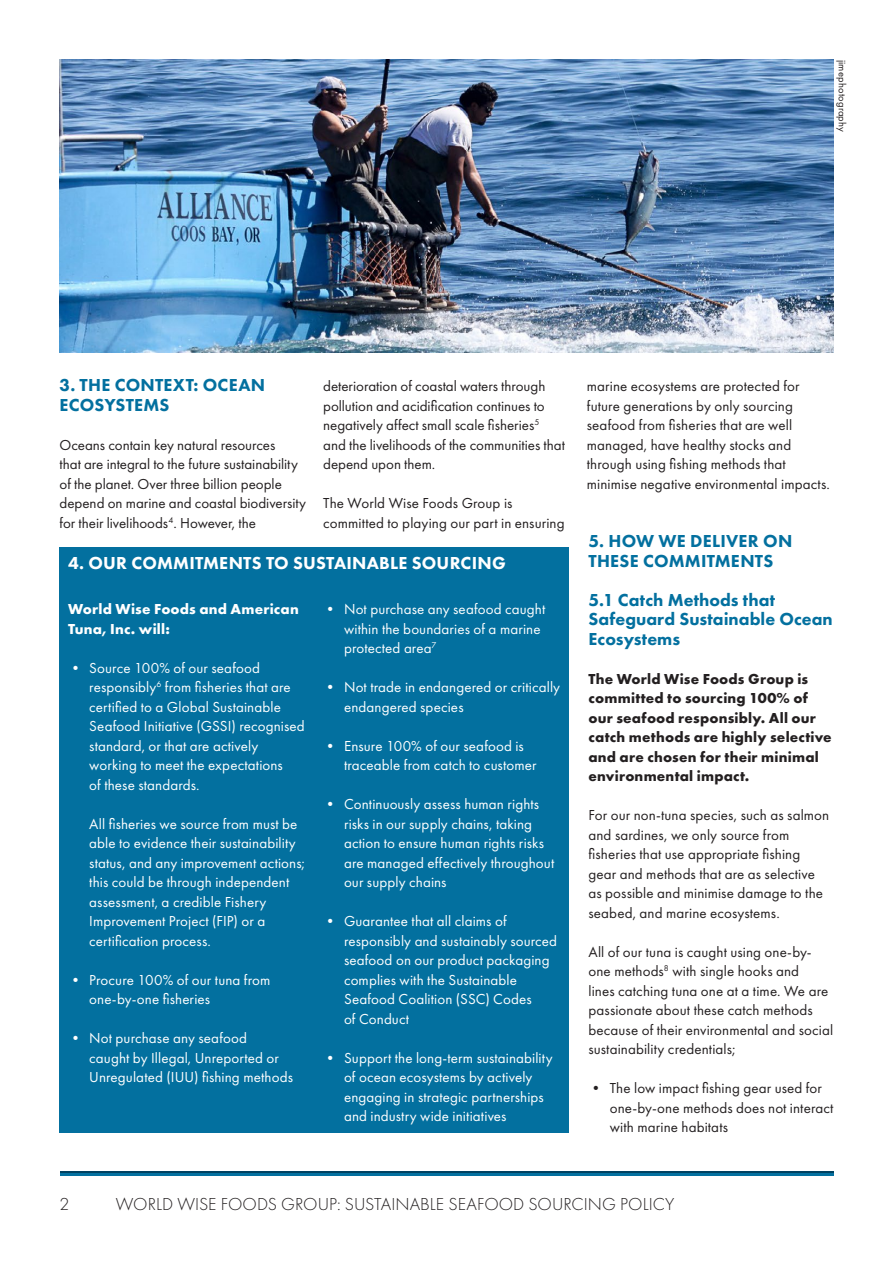
<style>
.page{position:relative;width:893px;height:1263px;background:#fff}
.page>*{position:absolute;margin:0;border:0;box-sizing:border-box;transform-origin:0 0}
.B_head{font:800 18px/19.5px "Futura PT";letter-spacing:.01em;color:#03709f}
.c_head{font:800 18px/19.5px "Futura PT";letter-spacing:.005em;color:#03709f}
.t1{font:300 18px "Futura PT";color:#231f20}
.B_head-2{font:800 18px "Futura PT";letter-spacing:.01em;color:#fff}
.t2{font:15px/19.5px "Futura PT";letter-spacing:.01em;color:#fff}
.Body{font:15px/19.5px "Futura PT";letter-spacing:.005em;color:#231f20}
.Body-2{font:700 15px/19.5px "Futura PT";letter-spacing:.015em;color:#231f20}
.Body-3{font:700 15px/19.5px "Futura PT";letter-spacing:.01em;color:#fff}
.Body-4{font:10.5px "Futura PT";letter-spacing:.02em;color:#231f20}
</style>
<div class="page">
<hr style="left:60px;top:1171px;width:773px;height:2px;background:#004161">
<hr style="left:60px;top:1173px;width:773px;height:3px;background:#03709f">
<div style="left:60px;top:547px;width:509px;height:585px;background:#03709f"></div>
<img style="left:60px;top:60px;width:773px;height:292px">
<p class="Body-4" style="left:849px;top:60px;width:74px;rotate:90deg">jimephotography</p>
<p class="B_head" style="left:60px;top:375px;width:207px">3. THE CONTEXT: OCEAN<br>ECOSYSTEMS</p>
<p class="Body" style="left:60px;top:435px;width:248px">Oceans contain key natural resources<br>that are integral to the future sustainability of the planet. Over three billion people depend on marine and coastal biodiversity for their livelihoods<sup>4</sup>. However, the</p>
<p class="Body" style="left:323px;top:376px;width:243px">deterioration of coastal waters through pollution and acidification continues to negatively affect small scale fisheries<sup>5 </sup>and the livelihoods of the communities that depend upon them.</p>
<p class="Body" style="left:323px;top:493px;width:243px">The World Wise Foods Group is committed to playing our part in ensuring</p>
<p class="B_head-2" style="left:68px;top:552px;width:439px">4. OUR COMMITMENTS TO SUSTAINABLE SOURCING</p>
<p class="Body-3" style="left:68px;top:599px;width:232px">World Wise Foods and American<br>Tuna, Inc. will:</p>
<p class="t2" style="left:89px;top:658px;width:217px;text-indent:-21px">• Source 100% of our seafood responsibly<sup>6</sup> from fisheries that are certified to a Global Sustainable<br>Seafood Initiative (GSSI) recognised standard, or that are actively working to meet the expectations<br>of these standards.</p>
<p class="t2" style="left:89px;top:814px;width:217px">All fisheries we source from must be able to evidence their sustainability status, and any improvement actions; this could be through independent assessment, a credible Fishery Improvement Project (FIP) or a certification process.</p>
<p class="t2" style="left:89px;top:970px;width:183px;text-indent:-21px">• Procure 100% of our tuna from one-by-one fisheries</p>
<p class="t2" style="left:89px;top:1028px;width:205px;text-indent:-21px">• Not purchase any seafood<br>caught by Illegal, Unreported or<br>Unregulated (IUU) fishing methods</p>
<p class="t2" style="left:344px;top:599px;width:203px;text-indent:-21px">• Not purchase any seafood caught within the boundaries of a marine protected area<sup>7</sup></p>
<p class="t2" style="left:344px;top:677px;width:218px;text-indent:-21px">• Not trade in endangered or critically endangered species</p>
<p class="t2" style="left:344px;top:736px;width:194px;text-indent:-21px">• Ensure 100% of our seafood is traceable from catch to customer</p>
<p class="t2" style="left:344px;top:794px;width:212px;text-indent:-21px">• Continuously assess human rights risks in our supply chains, taking action to ensure human rights risks are managed effectively throughout our supply chains</p>
<p class="t2" style="left:344px;top:911px;width:215px;text-indent:-21px">• Guarantee that all claims of responsibly and sustainably sourced seafood on our product packaging complies with the Sustainable<br>Seafood Coalition (SSC) Codes<br>of Conduct</p>
<p class="t2" style="left:344px;top:1048px;width:210px;text-indent:-21px">• Support the long-term sustainability of ocean ecosystems by actively engaging in strategic partnerships and industry wide initiatives</p>
<p class="Body" style="left:587px;top:376px;width:245px">marine ecosystems are protected for future generations by only sourcing seafood from fisheries that are well managed, have healthy stocks and through using fishing methods that minimise negative environmental impacts.</p>
<p class="B_head" style="left:588px;top:531px;width:205px">5. HOW WE DELIVER ON<br>THESE COMMITMENTS</p>
<p class="c_head" style="left:588px;top:589px;width:246px">5.1 Catch Methods that<br>Safeguard Sustainable Ocean<br>Ecosystems</p>
<p class="Body-2" style="left:588px;top:668px;width:245px">The World Wise Foods Group is committed to sourcing 100% of our seafood responsibly. All our catch methods are highly selective and are chosen for their minimal environmental impact.</p>
<p class="Body" style="left:588px;top:805px;width:242px">For our non-tuna species, such as salmon and sardines, we only source from fisheries that use appropriate fishing gear and methods that are as selective as possible and minimise damage to the seabed, and marine ecosystems.</p>
<p class="Body" style="left:588px;top:942px;width:246px">All of our tuna is caught using one-by&shy;one methods<sup>8</sup> with single hooks and<br>lines catching tuna one at a time. We are passionate about these catch methods because of their environmental and social sustainability credentials;</p>
<p class="Body" style="left:610px;top:1078px;width:225px;text-indent:-21px">• The low impact fishing gear used for one-by-one methods does not interact with marine habitats</p>
<p class="t1" style="left:60px;top:1194px;width:11px">2</p>
<p class="t1" style="left:116px;top:1194px;width:560px">WORLD WISE FOODS GROUP: SUSTAINABLE SEAFOOD SOURCING POLICY</p>
</div>
